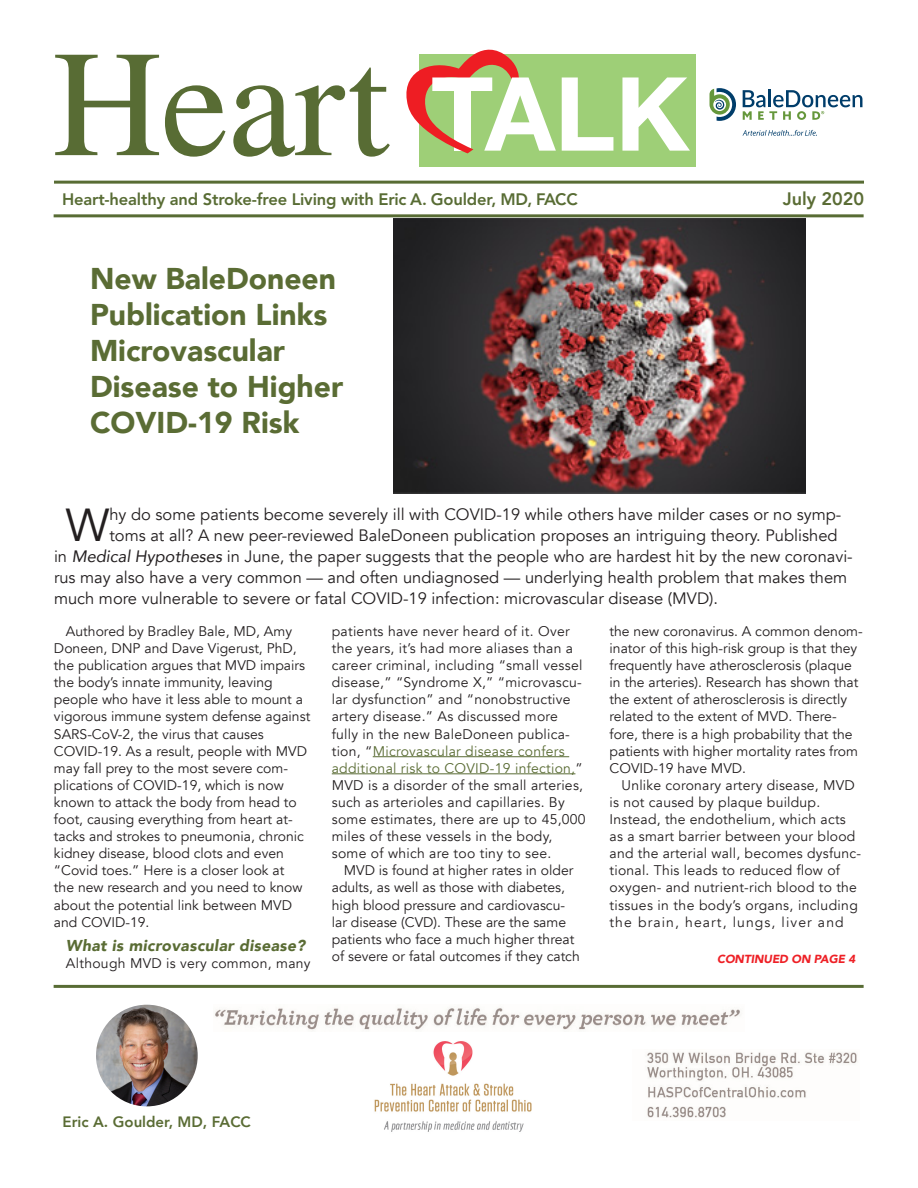
<style>
.page{position:relative;width:918px;height:1188px;background:#fff}
.page>*{position:absolute;margin:0;border:0;box-sizing:border-box;transform-origin:0 0}
.t1{font:46.2px "Avenir";color:#231f20}
.t2{font:900 30px/36px "Avenir";color:#5a6c34}
.t3{font:800 18px "Avenir";color:#5a6c34}
.t4{font:16.5px "Avenir";color:#231f20}
.t5{font:800 16.5px "Avenir";letter-spacing:-.01em;color:#586c34}
.t6{font:italic 900 15.75px "Avenir";letter-spacing:.02em;color:#5a6c34}
.t7{font:800 15px "Avenir";color:#5a6c34}
.t8{font:13.95px/17.1px "Avenir";color:#231f20}
.t9{font:13.95px/17.1px "Avenir";letter-spacing:.02em;color:#231f20}
.t10{font:italic 900 11.7px "Avenir";letter-spacing:-.01em;color:#ee2026}
.s1{font-style:italic}
.s2{color:#5a6c34}
</style>
<div class="page">
<hr style="left:54px;top:985px;width:810px;height:3px;background:#586c34">
<div style="left:420px;top:54px;width:276px;height:113px;background:#9ecf77"></div>
<svg style="left:562px;top:77px;width:51px;height:74px"></svg>
<svg style="left:622px;top:77px;width:68px;height:74px"></svg>
<svg style="left:406px;top:49px;width:150px;height:104px"></svg>
<svg style="left:55px;top:55px;width:104px;height:100px"></svg>
<svg style="left:165px;top:85px;width:60px;height:72px"></svg>
<svg style="left:233px;top:67px;width:157px;height:90px"></svg>
<hr style="left:54px;top:181px;width:810px;height:3px;background:#586c34">
<hr style="left:54px;top:214px;width:810px;height:3px;background:#586c34">
<svg style="left:710px;top:88px;width:26px;height:33px"></svg>
<svg style="left:742px;top:130px;width:75px;height:6px"></svg>
<svg style="left:743px;top:90px;width:119px;height:30px"></svg>
<img style="left:96px;top:1005px;width:102px;height:101px;border-radius:51px">
<img style="left:374px;top:1041px;width:158px;height:91px">
<img style="left:647px;top:1052px;width:210px;height:66px">
<img style="left:215px;top:1008px;width:525px;height:23px">
<img style="left:393px;top:218px;width:412px;height:276px">
<hr style="left:373px;top:756px;width:196px;height:1px;background:#5a6c34">
<hr style="left:332px;top:773px;width:243px;height:1px;background:#5a6c34">
<p class="t5" style="left:62px;top:186px;width:517px">Heart-healthy and Stroke-free Living with Eric A. Goulder, MD, FACC</p>
<p class="t2" style="left:90px;top:260px;width:255px">New BaleDoneen<br>Publication Links<br>Microvascular<br>Disease to Higher<br>COVID-19 Risk</p>
<p class="t3" style="left:783px;top:185px;width:83px">July 2020</p>
<p class="t1" style="left:66px;top:498px;width:45px">W</p>
<p class="t4" style="left:109px;top:505px;width:733px">hy do some patients become severely ill with COVID-19 while others have milder cases or no symp-</p>
<p class="t4" style="left:109px;top:526px;width:730px">toms at all? A new peer-reviewed BaleDoneen publication proposes an intriguing theory. Published</p>
<p class="t4" style="left:54px;top:547px;width:800px">in <span class="s1">Medical Hypotheses</span> in June, the paper suggests that the people who are hardest hit by the new coronavi-</p>
<p class="t4" style="left:54px;top:568px;width:795px">rus may also have a very common — and often undiagnosed — underlying health problem that makes them</p>
<p class="t4" style="left:54px;top:589px;width:666px">much more vulnerable to severe or fatal COVID-19 infection: microvascular disease (MVD).</p>
<p class="t8" style="left:54px;top:623px;width:258px;text-indent:12px">Authored by Bradley Bale, MD, Amy Doneen, DNP and Dave Vigerust, PhD, the publication argues that MVD impairs the body’s innate immunity, leaving people who have it less able to mount a vigorous immune system defense against SARS-CoV-2, the virus that causes COVID-19. As a result, people with MVD may fall prey to the most severe com&shy;plications of COVID-19, which is now known to attack the body from head to foot, causing everything from heart at&shy;tacks and strokes to pneumonia, chronic kidney disease, blood clots and even “Covid toes.” Here is a closer look at<br>the new research and you need to know about the potential link between MVD and COVID-19.</p>
<p class="t6" style="left:66px;top:933px;width:241px">What is microvascular disease?</p>
<p class="t9" style="left:66px;top:955px;width:246px">Although MVD is very common, many</p>
<p class="t9" style="left:332px;top:623px;width:255px">patients have never heard of it. Over the years, it’s had more aliases than a career criminal, including “small vessel disease,” “Syndrome X,” “microvascu&shy;lar dysfunction” and “nonobstructive artery disease.” As discussed more fully in the new BaleDoneen publica&shy;tion, “<span class="s2">Microvascular disease confers additional risk to COVID-19 infection,</span>” MVD is a disorder of the small arteries, such as arterioles and capillaries. By some estimates, there are up to 45,000 miles of these vessels in the body, some of which are too tiny to see.</p>
<p class="t8" style="left:332px;top:862px;width:250px;text-indent:12px">MVD is found at higher rates in older adults, as well as those with diabetes, high blood pressure and cardiovascu&shy;lar disease (CVD). These are the same patients who face a much higher threat of severe or fatal outcomes if they catch</p>
<p class="t8" style="left:610px;top:623px;width:255px">the new coronavirus. A common denom&shy;inator of this high-risk group is that they frequently have atherosclerosis (plaque in the arteries). Research has shown that the extent of atherosclerosis is directly related to the extent of MVD. There&shy;fore, there is a high probability that the patients with higher mortality rates from COVID-19 have MVD.</p>
<p class="t8" style="left:610px;top:777px;width:253px;text-indent:12px">Unlike coronary artery disease, MVD is not caused by plaque buildup.<br>Instead, the endothelium, which acts as a smart barrier between your blood and the arterial wall, becomes dysfunc&shy;tional. This leads to reduced flow of oxygen- and nutrient-rich blood to the tissues in the body’s organs, including the brain, heart, lungs, liver and</p>
<p class="t10" style="left:717px;top:950px;width:140px">CONTINUED ON PAGE 4</p>
<p class="t7" style="left:63px;top:1110px;width:190px">Eric A. Goulder, MD, FACC</p>
</div>
